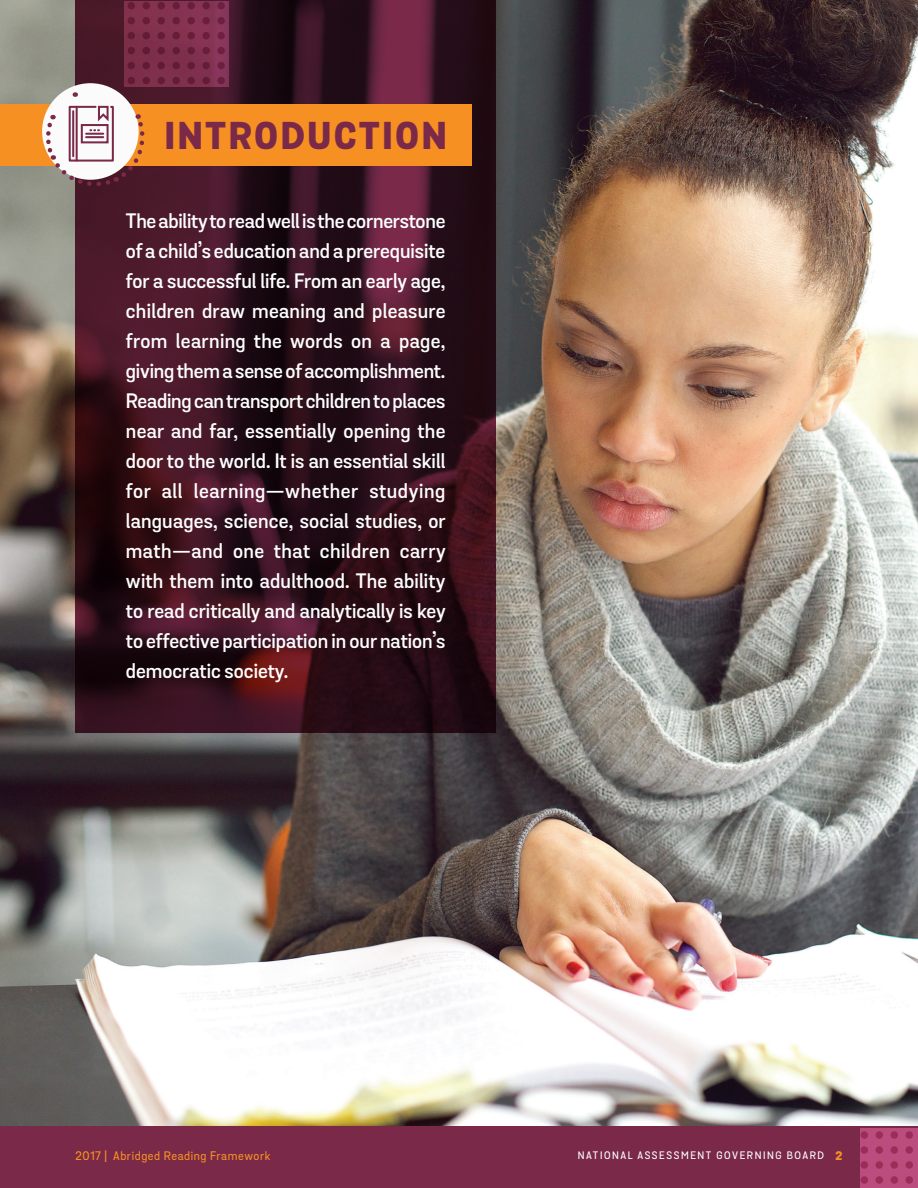
<style>
.page{position:relative;width:918px;height:1188px;background:#fff}
.page>*{position:absolute;margin:0;border:0;box-sizing:border-box;transform-origin:0 0}
.t1{font:800 37.5px "Grota Sans";letter-spacing:.075em;color:#7a2949}
.t2{font:600 20.25px/30px "Grota Sans";color:#fff;text-align:justify}
.t3{font:500 12px "Grota Sans";letter-spacing:.05em;color:#f69023}
.t4{font:800 12px "Grota Sans";color:#f69023}
.t5{font:500 10.5px "Grota Sans";letter-spacing:.15em;color:#fff}
</style>
<div class="page">
<div style="left:0;top:1125px;width:918px;height:63px;background:#7a2949"></div>
<div style="left:861px;top:1176px;width:7px;height:8px;background:#992f58;border-radius:50%"></div>
<div style="left:876px;top:1176px;width:7px;height:8px;background:#992f58;border-radius:50%"></div>
<div style="left:891px;top:1176px;width:7px;height:8px;background:#992f58;border-radius:50%"></div>
<div style="left:905px;top:1176px;width:8px;height:8px;background:#992f58;border-radius:50%"></div>
<div style="left:861px;top:1161px;width:7px;height:8px;background:#992f58;border-radius:50%"></div>
<div style="left:876px;top:1161px;width:7px;height:8px;background:#992f58;border-radius:50%"></div>
<div style="left:891px;top:1161px;width:7px;height:8px;background:#992f58;border-radius:50%"></div>
<div style="left:905px;top:1161px;width:8px;height:8px;background:#992f58;border-radius:50%"></div>
<div style="left:861px;top:1146px;width:7px;height:8px;background:#992f58;border-radius:50%"></div>
<div style="left:876px;top:1146px;width:7px;height:8px;background:#992f58;border-radius:50%"></div>
<div style="left:891px;top:1146px;width:7px;height:8px;background:#992f58;border-radius:50%"></div>
<div style="left:905px;top:1146px;width:8px;height:8px;background:#992f58;border-radius:50%"></div>
<div style="left:861px;top:1131px;width:7px;height:8px;background:#992f58;border-radius:50%"></div>
<div style="left:876px;top:1131px;width:7px;height:8px;background:#992f58;border-radius:50%"></div>
<div style="left:891px;top:1131px;width:7px;height:8px;background:#992f58;border-radius:50%"></div>
<div style="left:905px;top:1131px;width:8px;height:8px;background:#992f58;border-radius:50%"></div>
<img style="left:0;top:0;width:918px;height:1125px">
<svg style="left:76px;top:0;width:420px;height:733px;background:#36111e"></svg>
<div style="left:0;top:104px;width:472px;height:62px;background:#f69023"></div>
<div style="left:128px;top:77px;width:7px;height:7px;background:#611b32;border-radius:50%"></div>
<div style="left:143px;top:77px;width:7px;height:7px;background:#631d32;border-radius:50%"></div>
<div style="left:158px;top:77px;width:7px;height:7px;background:#631d35;border-radius:50%"></div>
<div style="left:172px;top:77px;width:8px;height:7px;background:#631d33;border-radius:50%"></div>
<div style="left:187px;top:77px;width:8px;height:7px;background:#631d35;border-radius:50%"></div>
<div style="left:202px;top:77px;width:8px;height:7px;background:#621d35;border-radius:50%"></div>
<div style="left:217px;top:77px;width:8px;height:7px;background:#6b203f;border-radius:50%"></div>
<div style="left:128px;top:62px;width:7px;height:7px;background:#611b31;border-radius:50%"></div>
<div style="left:143px;top:62px;width:7px;height:7px;background:#621b32;border-radius:50%"></div>
<div style="left:158px;top:62px;width:7px;height:7px;background:#621b32;border-radius:50%"></div>
<div style="left:172px;top:62px;width:8px;height:7px;background:#621b32;border-radius:50%"></div>
<div style="left:187px;top:62px;width:8px;height:7px;background:#621c33;border-radius:50%"></div>
<div style="left:202px;top:62px;width:8px;height:7px;background:#631d35;border-radius:50%"></div>
<div style="left:217px;top:62px;width:8px;height:7px;background:#6b203e;border-radius:50%"></div>
<div style="left:128px;top:47px;width:7px;height:7px;background:#611b31;border-radius:50%"></div>
<div style="left:143px;top:47px;width:7px;height:7px;background:#611b31;border-radius:50%"></div>
<div style="left:158px;top:47px;width:7px;height:7px;background:#621b32;border-radius:50%"></div>
<div style="left:172px;top:47px;width:8px;height:7px;background:#621d32;border-radius:50%"></div>
<div style="left:187px;top:47px;width:8px;height:7px;background:#641d35;border-radius:50%"></div>
<div style="left:202px;top:47px;width:8px;height:7px;background:#671e36;border-radius:50%"></div>
<div style="left:217px;top:47px;width:8px;height:7px;background:#6d2140;border-radius:50%"></div>
<div style="left:128px;top:32px;width:7px;height:7px;background:#621d32;border-radius:50%"></div>
<div style="left:143px;top:32px;width:7px;height:7px;background:#631d32;border-radius:50%"></div>
<div style="left:158px;top:32px;width:7px;height:7px;background:#661d35;border-radius:50%"></div>
<div style="left:172px;top:32px;width:8px;height:7px;background:#671e35;border-radius:50%"></div>
<div style="left:187px;top:32px;width:8px;height:7px;background:#691f36;border-radius:50%"></div>
<div style="left:202px;top:32px;width:8px;height:7px;background:#6b1f39;border-radius:50%"></div>
<div style="left:217px;top:32px;width:8px;height:7px;background:#6e2140;border-radius:50%"></div>
<div style="left:128px;top:17px;width:7px;height:7px;background:#661e33;border-radius:50%"></div>
<div style="left:143px;top:17px;width:7px;height:7px;background:#671e35;border-radius:50%"></div>
<div style="left:158px;top:17px;width:7px;height:7px;background:#671e35;border-radius:50%"></div>
<div style="left:172px;top:17px;width:8px;height:7px;background:#681e36;border-radius:50%"></div>
<div style="left:187px;top:17px;width:8px;height:7px;background:#6a1f37;border-radius:50%"></div>
<div style="left:202px;top:17px;width:8px;height:7px;background:#6b1f39;border-radius:50%"></div>
<div style="left:217px;top:17px;width:8px;height:7px;background:#6d2140;border-radius:50%"></div>
<div style="left:128px;top:2px;width:7px;height:7px;background:#641d35;border-radius:50%"></div>
<div style="left:143px;top:2px;width:7px;height:7px;background:#671e35;border-radius:50%"></div>
<div style="left:158px;top:2px;width:7px;height:7px;background:#671e35;border-radius:50%"></div>
<div style="left:172px;top:2px;width:8px;height:7px;background:#681e36;border-radius:50%"></div>
<div style="left:187px;top:2px;width:8px;height:7px;background:#691f37;border-radius:50%"></div>
<div style="left:202px;top:2px;width:8px;height:7px;background:#671f37;border-radius:50%"></div>
<div style="left:217px;top:2px;width:8px;height:7px;background:#6b2140;border-radius:50%"></div>
<div style="left:42px;top:83px;width:97px;height:97px;background:#fcfbfb;border-radius:50%"></div>
<svg style="left:47px;top:105px;width:100px;height:83px"></svg>
<h1 class="t1" style="left:165px;top:112px;width:284px">INTRODUCTION</h1>
<p class="t2" style="left:126px;top:207px;width:321px">The ability to read well is the cornerstone of a child’s education and a prerequisite for a successful life. From an early age, children draw meaning and pleasure from learning the words on a page, giving them a sense of accomplishment.<br>Reading can transport children to places near and far, essentially opening the door to the world. It is an essential skill for all learning—whether studying languages, science, social studies, or math—and one that children carry with them into adulthood. The ability to read critically and analytically is key to effective participation in our nation’s democratic society.</p>
<p class="t3" style="left:76px;top:1149px;width:196px">2017 | Abridged Reading Framework</p>
<p class="t5" style="left:578px;top:1149px;width:248px">NATIONAL ASSESSMENT GOVERNING BOARD</p>
<p class="t4" style="left:836px;top:1148px;width:8px">2</p>
</div>
